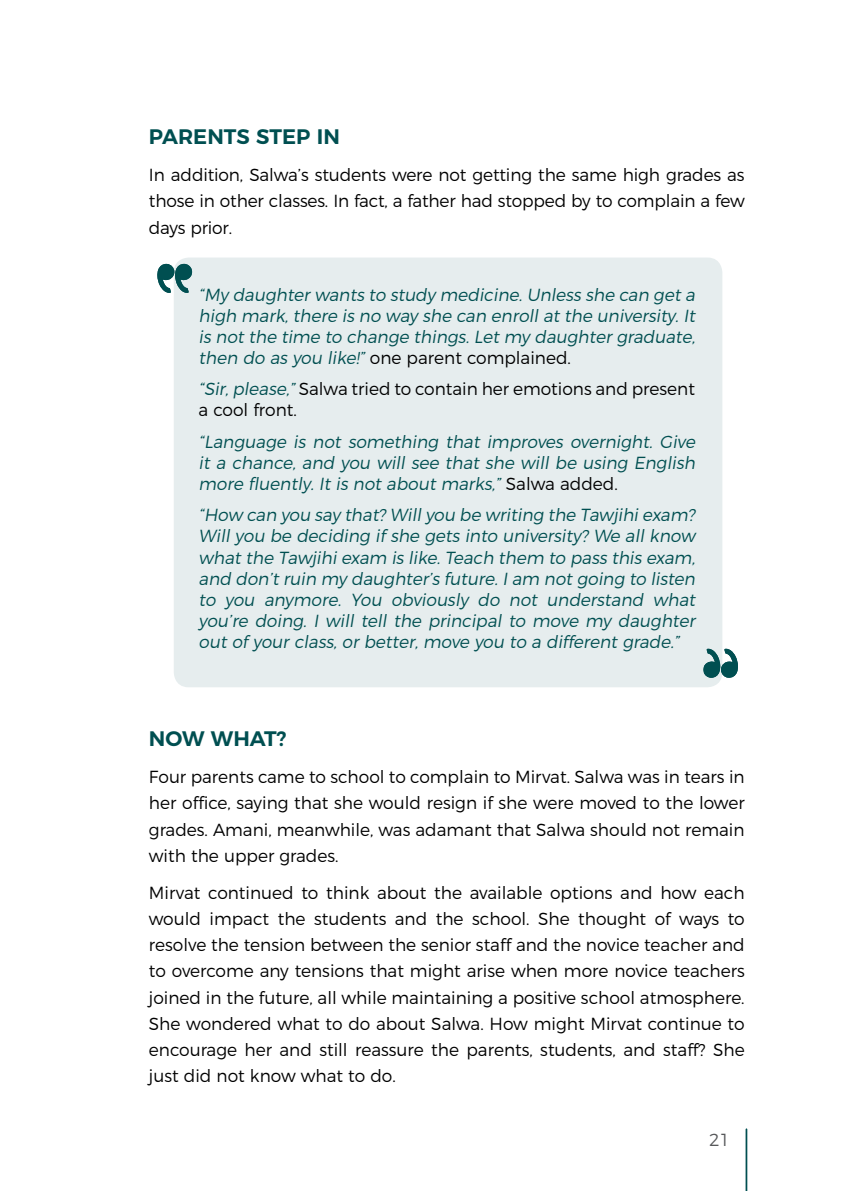
<style>
.page{position:relative;width:844px;height:1191px;background:#fff}
.page>*{position:absolute;margin:0;border:0;box-sizing:border-box;transform-origin:0 0}
.t1{font:600 21px "Montserrat";color:#004f51}
.t2{font:300 17.5px/26.2px "Montserrat";color:#000;text-align:justify}
.t3{font:italic 300 17.5px/21px "Montserrat";letter-spacing:-.015em;color:#004f51;text-align:justify}
.t4{font:300 17.5px "Montserrat";color:#58595b}
.s1{font-style:normal;color:#000}
.s2{font-style:italic;color:#004f51}
</style>
<div class="page">
<hr style="left:745px;top:1129px;width:2px;height:62px;background:#004f51">
<div style="left:174px;top:257px;width:548px;height:430px;background:#e6edee;border-radius:15px"></div>
<svg style="left:157px;top:264px;width:35px;height:29px"></svg>
<svg style="left:703px;top:649px;width:34px;height:29px"></svg>
<p class="t1" style="left:149px;top:120px;width:192px">PARENTS STEP IN</p>
<p class="t2" style="left:149px;top:160px;width:597px">In addition, Salwa’s students were not getting the same high grades as those in other classes. In fact, a father had stopped by to complain a few days prior.</p>
<p class="t3" style="left:198px;top:283px;width:501px">“My daughterwants to study medicine.Unless she can geta high mark,there is no way she can enrollatthe university.It is notthe time to change things.Letmy daughtergraduate, then do as you like!” <span class="s1">one parent complained.</span></p>
<p class="t2" style="left:198px;top:377px;width:498px;line-height:21px"><span class="s2">“Sir,please,”</span>Salwa tried to contain her emotions and present a cool front.</p>
<p class="t3" style="left:198px;top:430px;width:501px">“Language is not something that improves overnight. Give it a chance, and you will see that she will be using English more fluently. It is not about marks,” <span class="s1">S a l wa a d d e d .</span></p>
<p class="t3" style="left:198px;top:503px;width:501px">“How can you say that? Willyou be writing the Tawj ihiexam?<br>Will you be deciding if she gets into university? We all know whatthe Tawj ihiexam is like.Teach them to pass this exam, and don’truin my daughter’s future.Iam notgoing to listen to you anymore. You obviously do not understand what you’re doing. I will tell the principal to move my daughter out of your class, or better, move you to a different grade.”</p>
<p class="t1" style="left:149px;top:721px;width:139px">NOW WHAT?</p>
<p class="t2" style="left:149px;top:762px;width:597px">Four parents came to school to complain to Mirvat. Salwa was in tears in her office, saying that she would resign if she were moved to the lower grades. Amani, meanwhile, was adamant that Salwa should not remain with the upper grades.</p>
<p class="t2" style="left:149px;top:877px;width:597px">Mirvat continued to think about the available options and how each would impact the students and the school. She thought of ways to resolve the tension between the senior staff and the novice teacher and to overcome any tensions that might arise when more novice teachers joined in the future, all while maintaining a positive school atmosphere.<br>She wondered what to do about Salwa. How might Mirvat continue to encourage her and still reassure the parents, students, and staff? She just did not know what to do.</p>
<p class="t4" style="left:709px;top:1126px;width:22px">21</p>
</div>
